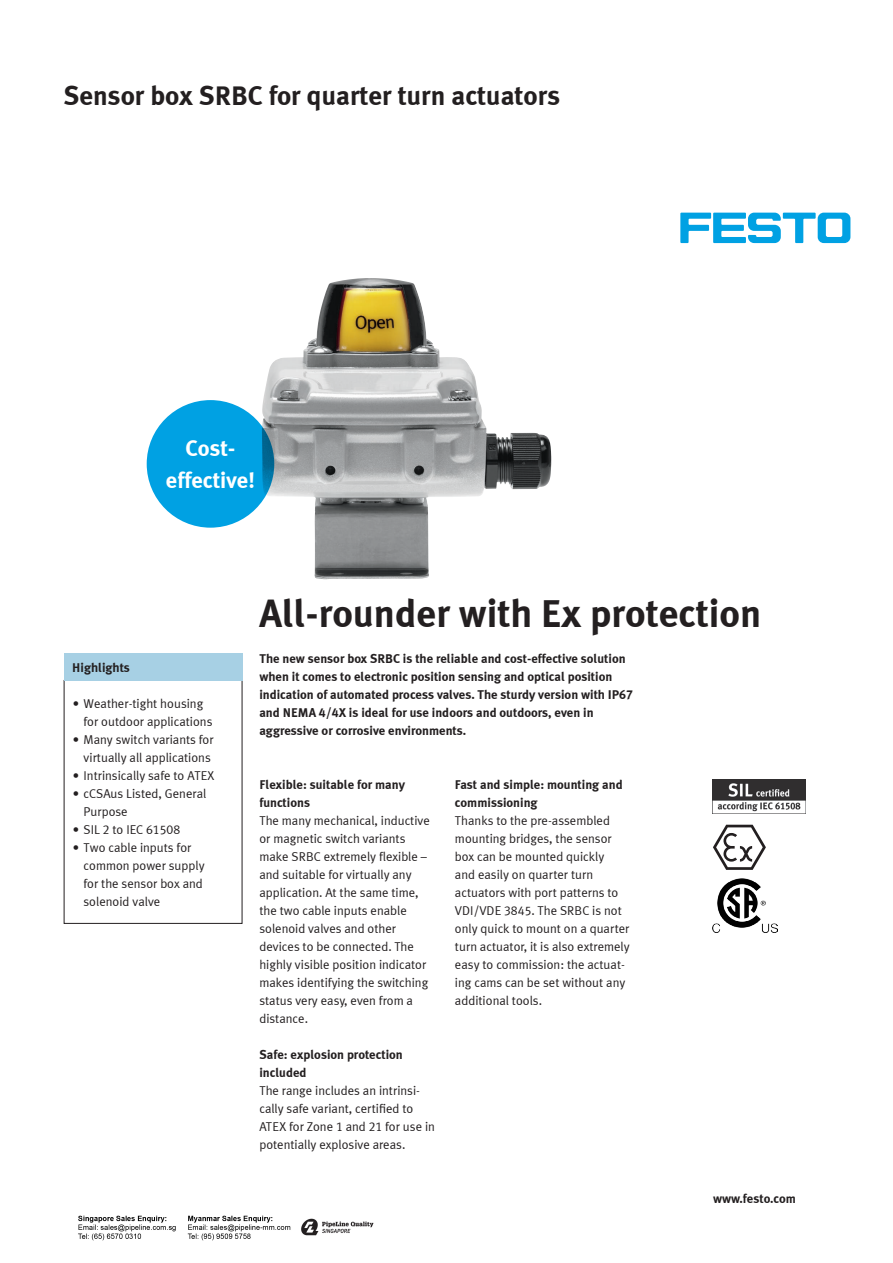
<style>
.page{position:relative;width:893px;height:1263px;background:#fff}
.page>*{position:absolute;margin:0;border:0;box-sizing:border-box;transform-origin:0 0}
.t1{font:700 39px "Meta Plus LF";color:#231f20}
.t2{font:700 27px "Meta Plus LF";color:#231f20}
.t3{font:700 22.5px/31.5px "Meta Plus LF";color:#fff;text-align:center}
.t4{font:12.75px/18px "Meta Plus LF";color:#231f20}
.t5{font:700 12.75px/18px "Meta Plus LF";color:#231f20}
</style>
<div class="page">
<img style="left:262px;top:278px;width:289px;height:301px">
<div style="left:64px;top:654px;width:178px;height:27px;background:#a7d0e4"></div>
<div style="left:147px;top:400px;width:127px;height:128px;background:#00a1e3;border-radius:50%"></div>
<svg style="left:713px;top:825px;width:53px;height:45px"></svg>
<img style="left:713px;top:879px;width:65px;height:54px">
<img style="left:713px;top:780px;width:93px;height:33px">
<svg style="left:680px;top:213px;width:170px;height:30px"></svg>
<img style="left:78px;top:1215px;width:296px;height:26px">
<h2 class="t2" style="left:64px;top:79px;width:498px">Sensor box SRBC for quarter turn actuators</h2>
<h3 class="t3" style="left:166px;top:432px;width:91px">Cost&shy;effective!</h3>
<p class="t5" style="left:72px;top:658px;width:59px">Highlights</p>
<p class="t4" style="left:84px;top:694px;width:130px;text-indent:-11px">• Weather-tight housing for outdoor applications</p>
<p class="t4" style="left:73px;top:730px;width:142px;text-align:right">• Many switch variants for virtually all applications</p>
<p class="t4" style="left:73px;top:766px;width:143px">• Intrinsically safe to ATEX</p>
<p class="t4" style="left:84px;top:784px;width:124px;text-indent:-11px">• cCSAus Listed, General<br>Purpose</p>
<p class="t4" style="left:73px;top:820px;width:109px">• SIL 2 to IEC 61508</p>
<p class="t4" style="left:84px;top:838px;width:123px;text-indent:-11px">• Two cable inputs for common power supply for the sensor box and solenoid valve</p>
<h1 class="t1" style="left:259px;top:588px;width:503px">All-rounder with Ex protection</h1>
<p class="t5" style="left:259px;top:649px;width:375px">The new sensor box SRBC is the reliable and cost-effective solution when it comes to electronic position sensing and optical position indication of automated process valves. The sturdy version with IP67 and NEMA 4/4X is ideal for use indoors and outdoors, even in aggressive or corrosive environments.</p>
<p class="t5" style="left:259px;top:775px;width:147px">Flexible: suitable for many functions</p>
<p class="t4" style="left:259px;top:811px;width:172px">The many mechanical, inductive or magnetic switch variants make SRBC extremely flexible – and suitable for virtually any application. At the same time, the two cable inputs enable solenoid valves and other devices to be connected. The highly visible position indicator makes identifying the switching status very easy, even from a distance.</p>
<p class="t5" style="left:259px;top:1045px;width:145px">Safe: explosion protection included</p>
<p class="t4" style="left:259px;top:1081px;width:177px">The range includes an intrinsi&shy;cally safe variant, certified to<br>ATEX for Zone 1 and 21 for use in potentially explosive areas.</p>
<p class="t5" style="left:455px;top:775px;width:169px">Fast and simple: mounting and commissioning</p>
<p class="t4" style="left:455px;top:811px;width:176px">Thanks to the pre-assembled mounting bridges, the sensor box can be mounted quickly<br>and easily on quarter turn actuators with port patterns to<br>VDI/VDE 3845. The SRBC is not only quick to mount on a quarter turn actuator, it is also extremely easy to commission: the actuat&shy;ing cams can be set without any additional tools.</p>
<p class="t5" style="left:713px;top:1189px;width:84px">www.festo.com</p>
</div>
